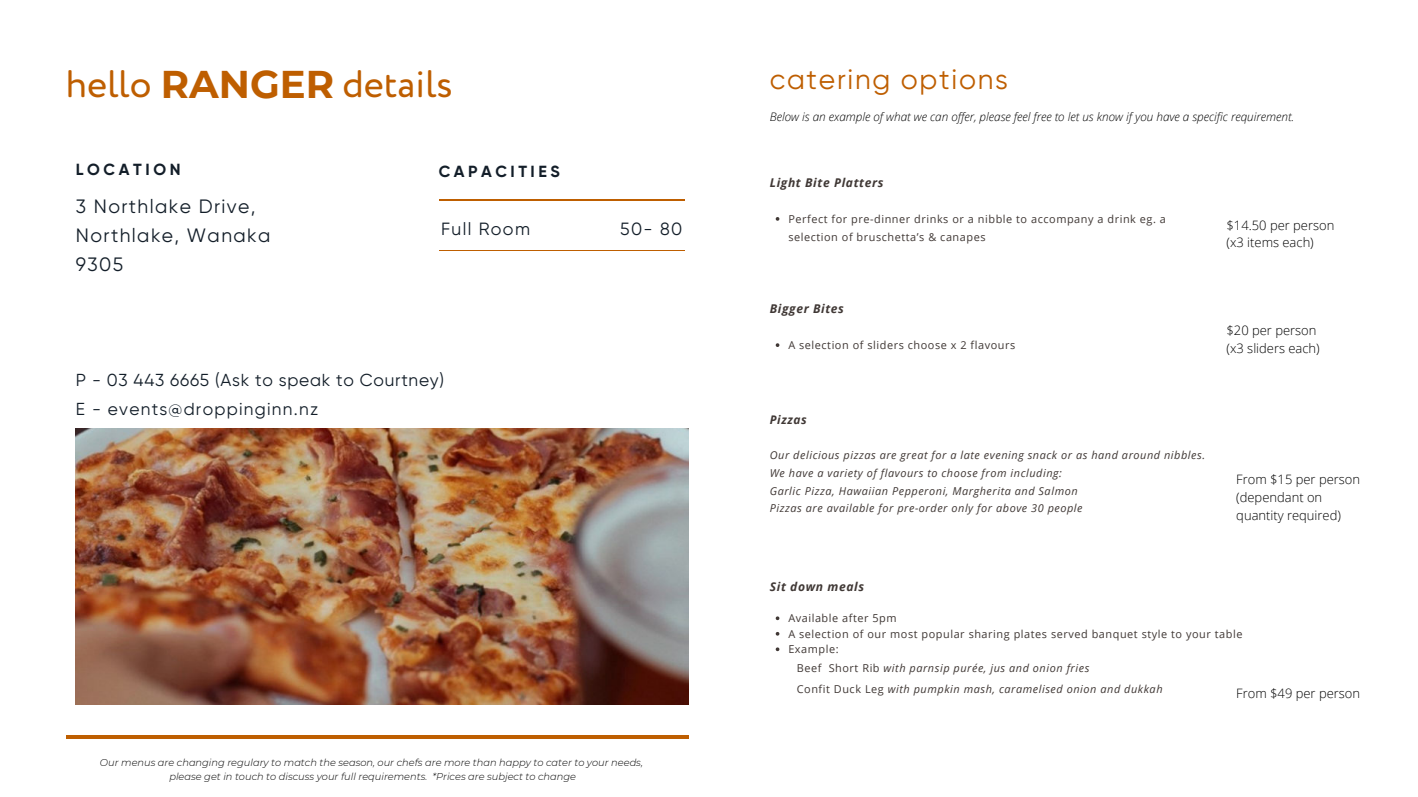
<style>
.page{position:relative;width:1418px;height:797px;background:#fff}
.page>*{position:absolute;margin:0;border:0;box-sizing:border-box;transform-origin:0 0}
.t1{font:38.62px "Circe Rounded";color:#be5e00}
.t2{font:28.12px "Gilroy";letter-spacing:.06em;color:#be5e00}
.t3{font:19.25px/28.8px "Gilroy";letter-spacing:.075em;color:#131e29}
.t4{font:17.62px "Gilroy";letter-spacing:.08em;color:#131e29}
.t5{font:17.38px/28.8px "Gilroy";letter-spacing:.045em;color:#131e29}
.t6{font:700 16.12px "Gilroy";letter-spacing:.22em;color:#131e29}
.t7{font:300 13px/17.8px "Open Sans";color:#000}
.t8{font:italic 700 12.12px "Open Sans";letter-spacing:.05em;color:#403835}
.t9{font:italic 700 11.88px "Open Sans";letter-spacing:.05em;color:#403835}
.t10{font:italic 300 11.75px "Open Sans";color:#000}
.t11{font:italic 10.88px/17.8px "Open Sans";letter-spacing:.05em;color:#403835}
.t12{font:10.88px/15.5px "Open Sans";letter-spacing:.05em;color:#403835}
.t13{font:italic 300 9.88px/14px "Montserrat";color:#000;text-align:center}
.s1{font-family:"Montserrat";font-weight:700}
.s2{font-style:normal}
</style>
<div class="page">
<hr style="left:66px;top:735px;width:622px;height:4px;background:#be5e00">
<hr style="left:439px;top:199px;width:245px;height:2px;background:#be5e00">
<img style="left:76px;top:429px;width:612px;height:275px">
<hr style="left:439px;top:250px;width:245px;height:1px;background:#be5e00">
<svg style="left:775px;top:217px;width:4px;height:4px"></svg>
<svg style="left:775px;top:343px;width:4px;height:4px"></svg>
<svg style="left:775px;top:616px;width:4px;height:4px"></svg>
<svg style="left:775px;top:632px;width:4px;height:4px"></svg>
<svg style="left:775px;top:647px;width:4px;height:4px"></svg>
<h1 class="t1" style="left:66px;top:61px;width:388px">hello <span class="s1">RANGER</span> details</h1>
<h3 class="t6" style="left:76px;top:160px;width:106px">LOCATION</h3>
<h3 class="t3" style="left:76px;top:192px;width:196px">3 Northlake Drive,<br>Northlake, Wanaka<br>9305</h3>
<h3 class="t6" style="left:439px;top:161px;width:123px">CAPACITIES</h3>
<h3 class="t4" style="left:441px;top:218px;width:90px">Full Room</h3>
<h3 class="t4" style="left:620px;top:218px;width:63px">50- 80</h3>
<h3 class="t5" style="left:76px;top:365px;width:370px">P - 03 443 6665 (Ask to speak to Courtney)<br>E - events@droppinginn.nz</h3>
<p class="t13" style="left:100px;top:755px;width:544px">Our menus are changing regulary to match the season, our chefs are more than happy to cater to your needs, please get in touch to discuss your full requirements. *Prices are subject to change</p>
<h2 class="t2" style="left:770px;top:62px;width:240px">catering options</h2>
<p class="t10" style="left:770px;top:108px;width:526px">Below is an example of what we can offer, please feel free to let us know if you have a specific requirement.</p>
<p class="t8" style="left:770px;top:174px;width:115px">Light Bite Platters</p>
<p class="t12" style="left:788px;top:210px;width:379px;line-height:17.8px">Perfect for pre-dinner drinks or a nibble to accompany a drink eg. a selection of bruschetta’s &amp; canapes</p>
<p class="t8" style="left:770px;top:300px;width:76px">Bigger Bites</p>
<p class="t12" style="left:788px;top:337px;width:228px">A selection of sliders choose x 2 flavours</p>
<p class="t7" style="left:1226px;top:216px;width:109px">$14.50 per person (x3 items each)</p>
<p class="t7" style="left:1226px;top:321px;width:95px">$20 per person (x3 sliders each)</p>
<p class="t9" style="left:770px;top:411px;width:38px">Pizzas</p>
<p class="t11" style="left:770px;top:446px;width:437px">Our delicious pizzas are great for a late evening snack or as hand around nibbles.<br>We have a variety of flavours to choose from including:<br>Garlic Pizza, Hawaiian Pepperoni, Margherita and Salmon<br>Pizzas are available for pre-order only for above 30 people</p>
<p class="t8" style="left:770px;top:578px;width:96px">Sit down meals</p>
<p class="t7" style="left:1236px;top:470px;width:125px">From $15 per person (dependant on quantity required)</p>
<p class="t12" style="left:788px;top:610px;width:456px">Available after 5pm<br>A selection of our most popular sharing plates served banquet style to your table<br>Example:</p>
<p class="t11" style="left:797px;top:657px;width:367px;line-height:21.4px"><span class="s2">Beef Short Rib</span> with parnsip purée, jus and onion fries<br><span class="s2">Confit Duck Leg</span> with pumpkin mash, caramelised onion and dukkah</p>
<p class="t7" style="left:1236px;top:684px;width:125px">From $49 per person</p>
</div>
